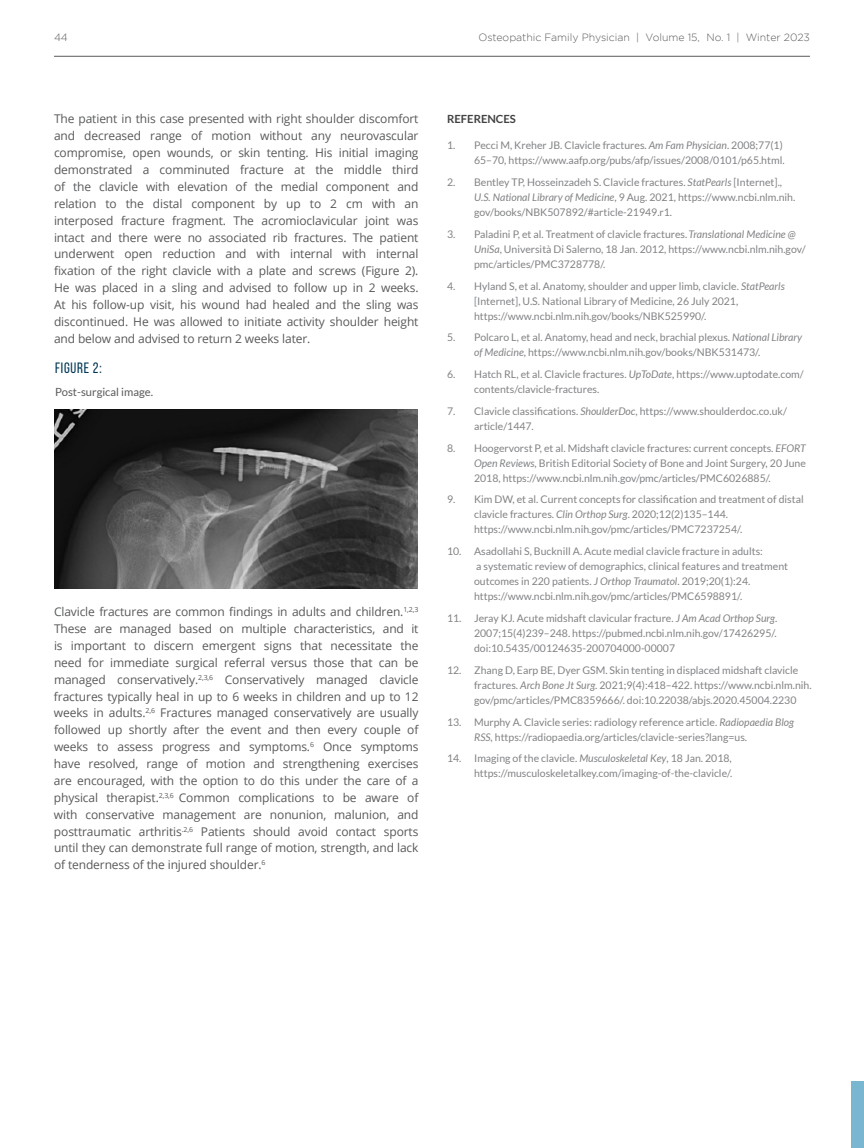
<style>
.page{position:relative;width:864px;height:1148px;background:#fff}
.page>*{position:absolute;margin:0;border:0;box-sizing:border-box;transform-origin:0 0}
.t1{font:15px "Bebas Neue";letter-spacing:.05em;color:#003655}
.t2{font:12px/16.8px "Open Sans";letter-spacing:-.01em;color:#58595b;text-align:justify}
.t3{font:11.25px "Lato";color:#58595b}
.t4{font:700 11.25px "Lato";color:#414042}
.t5{font:10.5px/15px "Lato";color:#808285}
.t6{font:300 10.5px "Gotham";color:#58595b}
.s1{font-style:italic}
</style>
<div class="page">
<hr style="left:54px;top:56px;width:756px;height:1px;background:#58595b">
<img style="left:54px;top:409px;width:364px;height:179px">
<div style="left:851px;top:1081px;width:13px;height:67px;background:#78b7cf"></div>
<p class="t6" style="left:54px;top:32px;width:15px">44</p>
<p class="t6" style="left:478px;top:32px;width:333px">Osteopathic Family Physician | Volume 15, No. 1 | Winter 2023</p>
<p class="t2" style="left:54px;top:110px;width:366px">The patient in this case presented with right shoulder discomfort and decreased range of motion without any neurovascular compromise, open wounds, or skin tenting. His initial imaging demonstrated a comminuted fracture at the middle third of the clavicle with elevation of the medial component and relation to the distal component by up to 2 cm with an interposed fracture fragment. The acromioclavicular joint was intact and there were no associated rib fractures. The patient underwent open reduction and with internal with internal fixation of the right clavicle with a plate and screws (Figure 2).<br>He was placed in a sling and advised to follow up in 2 weeks.<br>At his follow-up visit, his wound had healed and the sling was discontinued. He was allowed to initiate activity shoulder height and below and advised to return 2 weeks later.</p>
<h1 class="t1" style="left:55px;top:359px;width:48px">FIGURE 2:</h1>
<p class="t3" style="left:55px;top:386px;width:100px">Post-surgical image.</p>
<p class="t2" style="left:54px;top:603px;width:366px">Clavicle fractures are common findings in adults and children.<sup>1,2,3<br></sup>These are managed based on multiple characteristics, and it is important to discern emergent signs that necessitate the need for immediate surgical referral versus those that can be managed conservatively.<sup>2,3,6</sup> Conservatively managed clavicle fractures typically heal in up to 6 weeks in children and up to 12 weeks in adults.<sup>2,6</sup> Fractures managed conservatively are usually followed up shortly after the event and then every couple of weeks to assess progress and symptoms.<sup>6</sup> Once symptoms have resolved, range of motion and strengthening exercises are encouraged, with the option to do this under the care of a physical therapist.<sup>2,3,6</sup> Common complications to be aware of with conservative management are nonunion, malunion, and posttraumatic arthritis<sup>.2,6</sup> Patients should avoid contact sports until they can demonstrate full range of motion, strength, and lack of tenderness of the injured shoulder.<sup>6</sup></p>
<p class="t4" style="left:447px;top:113px;width:70px">REFERENCES</p>
<p class="t5" style="left:447px;top:138px;width:339px;text-align:right">1. Pecci M, Kreher JB. Clavicle fractures. <span class="s1">Am Fam Physician</span>. 2008;77(1)<br>65–70, https://www.aafp.org/pubs/afp/issues/2008/0101/p65.html.</p>
<p class="t5" style="left:474px;top:175px;width:323px;text-indent:-27px">2. Bentley TP, Hosseinzadeh S. Clavicle fractures. <span class="s1">StatPearls</span> [Internet].,<br><span class="s1">U.S. National Library of Medicine</span>, 9 Aug. 2021, https://www.ncbi.nlm.nih. gov/books/NBK507892/#article-21949.r1.</p>
<p class="t5" style="left:474px;top:226px;width:333px;text-indent:-27px">3. Paladini P, et al. Treatment of clavicle fractures.<span class="s1">Translational Medicine @<br>UniSa</span>, Università Di Salerno, 18 Jan. 2012, https://www.ncbi.nlm.nih.gov/ pmc/articles/PMC3728778/.</p>
<p class="t5" style="left:474px;top:278px;width:312px;text-indent:-27px">4. Hyland S, et al. Anatomy, shoulder and upper limb, clavicle. <span class="s1">StatPearls </span>[Internet], U.S. National Library of Medicine, 26 July 2021, https://www.ncbi.nlm.nih.gov/books/NBK525990/.</p>
<p class="t5" style="left:474px;top:330px;width:329px;text-indent:-27px">5. Polcaro L, et al. Anatomy, head and neck, brachial plexus. <span class="s1">National Library of Medicine</span>, https://www.ncbi.nlm.nih.gov/books/NBK531473/.</p>
<p class="t5" style="left:474px;top:367px;width:331px;text-indent:-27px">6. Hatch RL, et al. Clavicle fractures. <span class="s1">UpToDate</span>, https://www.uptodate.com/ contents/clavicle-fractures.</p>
<p class="t5" style="left:474px;top:403px;width:314px;text-indent:-27px">7. Clavicle classifications. <span class="s1">ShoulderDoc</span>, https://www.shoulderdoc.co.uk/ article/1447.</p>
<p class="t5" style="left:474px;top:440px;width:333px;text-align:justify;text-indent:-27px">8. Hoogervorst P, et al. Midshaft clavicle fractures: current concepts. <span class="s1">EFORT Open Reviews</span>, British Editorial Society of Bone and Joint Surgery, 20 June 2018, https://www.ncbi.nlm.nih.gov/pmc/articles/PMC6026885/.</p>
<p class="t5" style="left:474px;top:492px;width:331px;text-indent:-27px">9. Kim DW, et al. Current concepts for classification and treatment of distal clavicle fractures. <span class="s1">Clin Orthop Surg</span>. 2020;12(2)135–144. https://www.ncbi.nlm.nih.gov/pmc/articles/PMC7237254/.</p>
<p class="t5" style="left:474px;top:544px;width:315px;text-indent:-27px">10. Asadollahi S, Bucknill A. Acute medial clavicle fracture in adults:<br>a systematic review of demographics, clinical features and treatment outcomes in 220 patients. <span class="s1">J Orthop Traumatol</span>. 2019;20(1):24. https://www.ncbi.nlm.nih.gov/pmc/articles/PMC6598891/.</p>
<p class="t5" style="left:474px;top:610px;width:305px;text-align:justify;text-indent:-27px">11. Jeray KJ. Acute midshaft clavicular fracture. <span class="s1">J Am Acad Orthop Surg</span>.<br>2007;15(4)239–248. https://pubmed.ncbi.nlm.nih.gov/17426295/. doi:10.5435/00124635-200704000-00007</p>
<p class="t5" style="left:474px;top:662px;width:339px;text-indent:-27px">12. Zhang D, Earp BE, Dyer GSM. Skin tenting in displaced midshaft clavicle fractures. <span class="s1">Arch Bone Jt Surg</span>. 2021;9(4):418–422. https://www.ncbi.nlm.nih. gov/pmc/articles/PMC8359666/. doi:10.22038/abjs.2020.45004.2230</p>
<p class="t5" style="left:474px;top:714px;width:321px;text-indent:-27px">13. Murphy A. Clavicle series: radiology reference article. <span class="s1">Radiopaedia Blog<br>RSS</span>, https://radiopaedia.org/articles/clavicle-series?lang=us.</p>
<p class="t5" style="left:447px;top:751px;width:287px;text-align:right">14. Imaging of the clavicle. <span class="s1">Musculoskeletal Key</span>, 18 Jan. 2018, https://musculoskeletalkey.com/imaging-of-the-clavicle/.</p>
</div>
